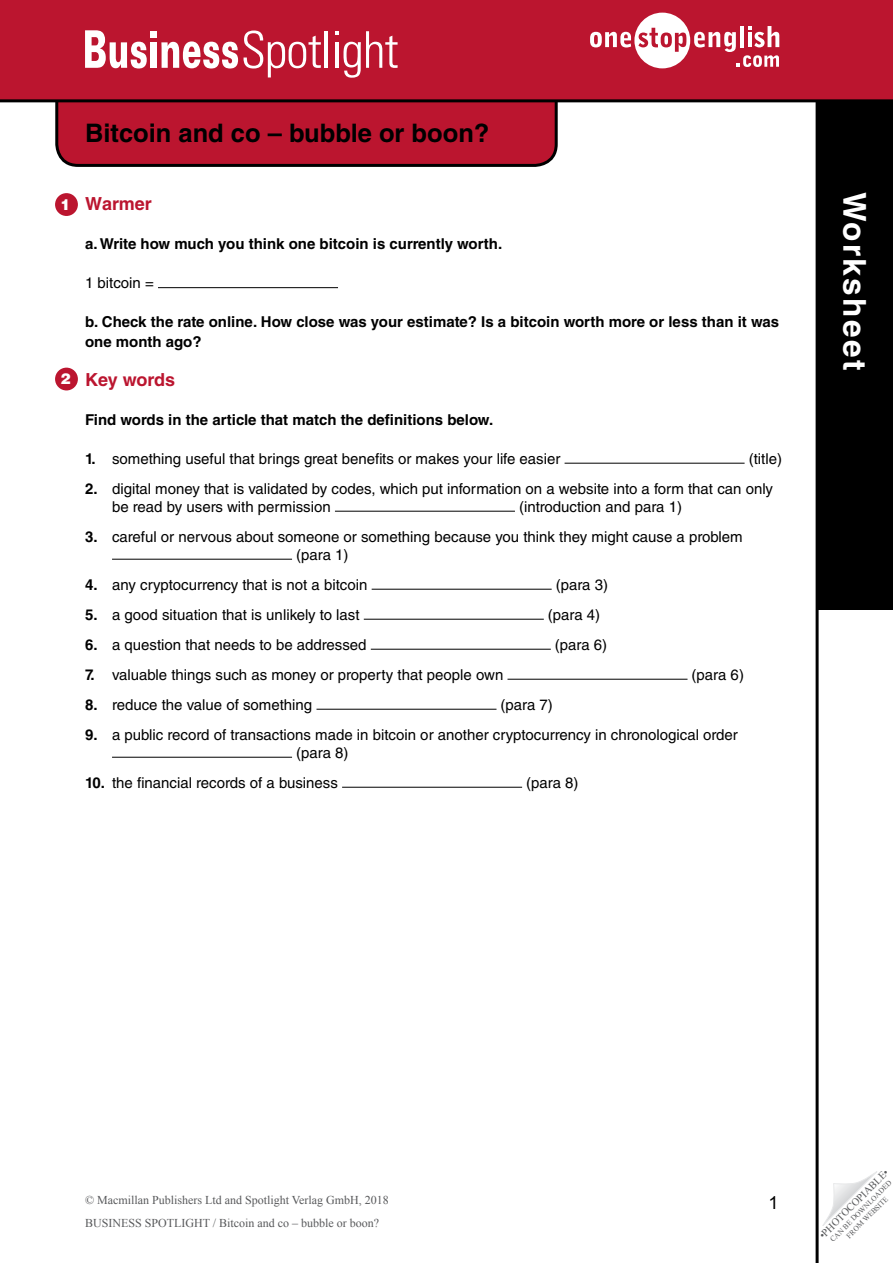
<style>
.page{position:relative;width:893px;height:1263px;background:#fff}
.page>*{position:absolute;margin:0;border:0;box-sizing:border-box;transform-origin:0 0}
.t1{font:700 31.5px "Helvetica LT Std";letter-spacing:.08em;color:#fff}
.t2{font:700 25.5px "Helvetica LT Std";color:#000}
.t3{font:700 25.5px "Arial";color:#000}
._12pt_title{font:700 18px "Helvetica LT Std";color:#bb152f}
.t4{font:18px "Arial";color:#000}
._10pt_worksheet{font:15px/18px "Helvetica LT Std";color:#000}
._10pt_WorksheetNumbe{font:700 15px/19.5px "Helvetica LT Std";color:#000}
.t5{font:900 15px "Helvetica LT Std";color:#fff}
.t6{font:12px/23px "Times New Roman";color:#58595b}
.t7{font:10.5px "Times New Roman";color:#58595b}
.t8{font:7.5px/9px "Times New Roman";color:#58595b;text-align:center}
.s1{font-weight:700}
</style>
<div class="page">
<svg style="left:822px;top:1171px;width:55px;height:55px"></svg>
<div style="left:819px;top:99px;width:74px;height:511px;background:#000"></div>
<hr style="left:816px;top:99px;width:3px;height:1164px;background:#000">
<svg style="left:55px;top:102px;width:503px;height:65px;background:#af152d"></svg>
<div style="left:0;top:0;width:893px;height:101px;background:#bb152f"></div>
<hr style="left:0;top:99px;width:893px;height:3px;background:#000">
<svg style="left:590px;top:13px;width:189px;height:55px"></svg>
<svg style="left:85px;top:30px;width:62px;height:39px"></svg>
<div style="left:150px;top:31px;width:7px;height:7px;background:#fff"></div>
<div style="left:151px;top:42px;width:6px;height:26px;background:#fff"></div>
<svg style="left:161px;top:31px;width:160px;height:46px"></svg>
<hr style="left:325px;top:31px;width:3px;height:37px;background:#fff">
<svg style="left:335px;top:31px;width:63px;height:47px"></svg>
<hr style="left:158px;top:287px;width:180px;height:1px;background:#000">
<hr style="left:565px;top:463px;width:180px;height:1px;background:#000">
<hr style="left:335px;top:511px;width:180px;height:1px;background:#000">
<hr style="left:112px;top:559px;width:180px;height:1px;background:#000">
<hr style="left:372px;top:589px;width:180px;height:1px;background:#000">
<hr style="left:364px;top:619px;width:180px;height:1px;background:#000">
<hr style="left:371px;top:649px;width:180px;height:1px;background:#000">
<hr style="left:507px;top:679px;width:180px;height:1px;background:#000">
<hr style="left:316px;top:709px;width:180px;height:1px;background:#000">
<hr style="left:112px;top:757px;width:180px;height:1px;background:#000">
<hr style="left:342px;top:787px;width:180px;height:1px;background:#000">
<div style="left:55px;top:193px;width:23px;height:23px;background:#bb152f;border-radius:50%"></div>
<div style="left:55px;top:368px;width:23px;height:22px;background:#bb152f;border-radius:50%"></div>
<h2 class="t2" style="left:85px;top:118px;width:406px">Bitcoin and co – bubble or boon?</h2>
<h2 class="t3" style="left:85px;top:118px;width:228px">Powers i the East</h2>
<p class="t5" style="left:61px;top:195px;width:12px">1</p>
<p class="t5" style="left:61px;top:369px;width:12px">2</p>
<p class="_12pt_title" style="left:85px;top:193px;width:68px">Warmer</p>
<p class="_10pt_WorksheetNumbe" style="left:85px;top:234px;width:419px">a. Write how much you think one bitcoin is currently worth.</p>
<p class="_10pt_worksheet" style="left:85px;top:274px;width:70px">1 bitcoin =</p>
<p class="_10pt_WorksheetNumbe" style="left:85px;top:312px;width:695px">b. Check the rate online. How close was your estimate? Is a bitcoin worth more or less than it was one month ago?</p>
<p class="_12pt_title" style="left:85px;top:368px;width:92px">Key words</p>
<p class="_10pt_WorksheetNumbe" style="left:85px;top:409px;width:410px">Find words in the article that match the definitions below.</p>
<p class="_10pt_worksheet" style="left:85px;top:449px;width:477px"><span class="s1">1.</span> something useful that brings great benefits or makes your life easier</p>
<p class="_10pt_worksheet" style="left:749px;top:449px;width:35px">(title)</p>
<p class="_10pt_worksheet" style="left:112px;top:479px;width:662px;text-indent:-27px"><span class="s1">2.</span> digital money that is validated by codes, which put information on a website into a form that can only be read by users with permission</p>
<p class="_10pt_worksheet" style="left:519px;top:497px;width:164px">(introduction and para 1)</p>
<p class="_10pt_worksheet" style="left:296px;top:527px;width:448px;text-indent:-211px"><span class="s1">3.</span> careful or nervous about someone or something because you think they might cause a problem (para 1)</p>
<p class="_10pt_worksheet" style="left:85px;top:575px;width:284px"><span class="s1">4.</span> any cryptocurrency that is not a bitcoin</p>
<p class="_10pt_worksheet" style="left:556px;top:575px;width:54px">(para 3)</p>
<p class="_10pt_worksheet" style="left:85px;top:605px;width:276px"><span class="s1">5.</span> a good situation that is unlikely to last</p>
<p class="_10pt_worksheet" style="left:548px;top:605px;width:54px">(para 4)</p>
<p class="_10pt_worksheet" style="left:85px;top:635px;width:283px"><span class="s1">6.</span> a question that needs to be addressed</p>
<p class="_10pt_worksheet" style="left:555px;top:635px;width:54px">(para 6)</p>
<p class="_10pt_worksheet" style="left:85px;top:665px;width:420px"><span class="s1">7.</span> valuable things such as money or property that people own</p>
<p class="_10pt_worksheet" style="left:692px;top:665px;width:54px">(para 6)</p>
<p class="_10pt_worksheet" style="left:85px;top:695px;width:229px"><span class="s1">8.</span> reduce the value of something</p>
<p class="_10pt_worksheet" style="left:501px;top:695px;width:54px">(para 7)</p>
<p class="_10pt_worksheet" style="left:296px;top:725px;width:443px;text-indent:-211px"><span class="s1">9.</span> a public record of transactions made in bitcoin or another cryptocurrency in chronological order (para 8)</p>
<p class="_10pt_worksheet" style="left:85px;top:773px;width:254px"><span class="s1">10.</span> the financial records of a business</p>
<p class="_10pt_worksheet" style="left:526px;top:773px;width:54px">(para 8)</p>
<p class="t1" style="left:874px;top:192px;width:180px;rotate:90deg">Worksheet</p>
<p class="t6" style="left:85px;top:1189px;width:305px">© Macmillan Publishers Ltd and Spotlight Verlag GmbH, 2018<br>BUSINESS SPOTLIGHT / Bitcoin and co – bubble or boon?</p>
<p class="t4" style="left:769px;top:1191px;width:12px">1</p>
<p class="t7" style="left:816px;top:1232px;width:95px;rotate:-45deg">•PHOTOCOPIABLE•</p>
<p class="t8" style="left:828px;top:1237px;width:85px;rotate:-45deg">CAN BE DOWNLOADED<br>FROM WEBSITE</p>
</div>
